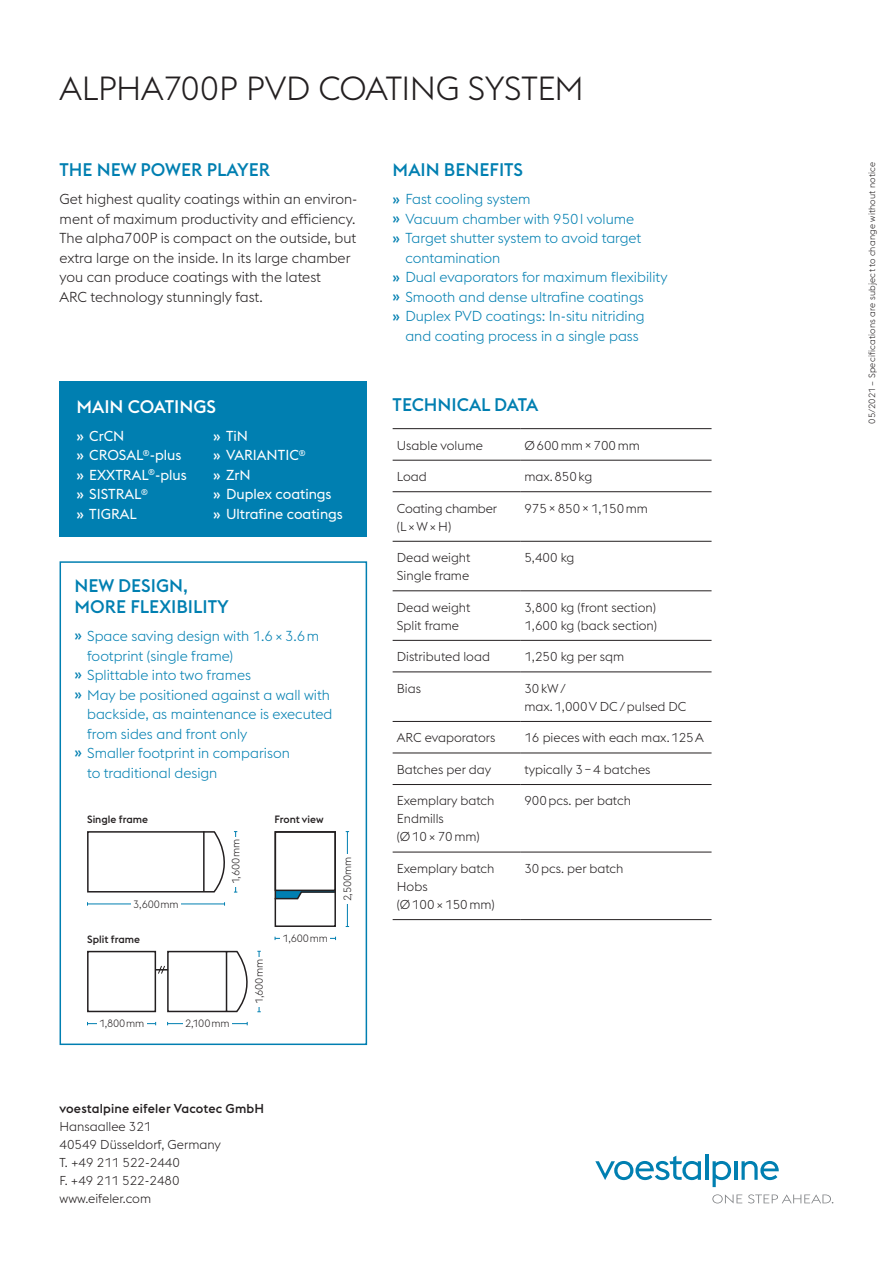
<style>
.page{position:relative;width:893px;height:1263px;background:#fff}
.page>*{position:absolute;margin:0;border:0;box-sizing:border-box;transform-origin:0 0}
.t1{font:300 33px "voestalpine";letter-spacing:-.015em;color:#231f20}
.t2{font:500 18px/21px "voestalpine";color:#007fb1}
.t3{font:500 18px "voestalpine";color:#fff}
.t4{font:300 14.25px/19.5px "voestalpine";color:#007fb1}
.Intro_9_5_13_EN{font:300 14.25px/19.5px "voestalpine";color:#231f20}
.t5{font:14.25px "voestalpine";color:#fff}
.tabelle_8_5{font:300 12.75px/18px "voestalpine";color:#231f20}
.t6{font:500 12.75px "voestalpine";letter-spacing:.015em;color:#231f20}
.Zeichnung_Maße{font:300 10.5px "voestalpine";letter-spacing:-.01em;color:#231f20}
.Zeichn_head{font:500 10.5px "voestalpine";color:#231f20}
.info{font:300 9px "voestalpine";letter-spacing:.02em;color:#231f20}
.s1{font-weight:500}
</style>
<div class="page">
<svg style="left:595px;top:1156px;width:106px;height:24px"></svg>
<hr style="left:705px;top:1154px;width:3px;height:26px;background:#007fb1">
<svg style="left:713px;top:1161px;width:18px;height:26px"></svg>
<hr style="left:734px;top:1161px;width:3px;height:19px;background:#007fb1">
<svg style="left:741px;top:1161px;width:38px;height:19px"></svg>
<svg style="left:712px;top:1194px;width:30px;height:9px"></svg>
<svg style="left:748px;top:1194px;width:85px;height:9px"></svg>
<div style="left:60px;top:381px;width:307px;height:156px;background:#007fb1"></div>
<hr style="left:275px;top:938px;width:61px;height:1px;background:#007fb1">
<div style="left:280px;top:928px;width:50px;height:21px;background:#fff"></div>
<hr style="left:88px;top:1023px;width:68px;height:1px;background:#007fb1">
<div style="left:97px;top:1013px;width:49px;height:21px;background:#fff"></div>
<hr style="left:168px;top:1023px;width:79px;height:1px;background:#007fb1">
<div style="left:183px;top:1013px;width:49px;height:21px;background:#fff"></div>
<div style="left:87px;top:951px;width:69px;height:61px;border:2px solid #231f20"></div>
<svg style="left:156px;top:950px;width:105px;height:63px"></svg>
<svg style="left:87px;top:831px;width:150px;height:62px"></svg>
<div style="left:225px;top:837px;width:21px;height:49px;background:#fff"></div>
<hr style="left:88px;top:903px;width:137px;height:1px;background:#007fb1">
<div style="left:131px;top:893px;width:50px;height:21px;background:#fff"></div>
<div style="left:275px;top:831px;width:61px;height:96px;border:2px solid #231f20"></div>
<div style="left:275px;top:831px;width:61px;height:60px;border:2px solid #231f20"></div>
<svg style="left:274px;top:890px;width:62px;height:10px"></svg>
<hr style="left:347px;top:831px;width:1px;height:95px;background:#007fb1">
<div style="left:337px;top:854px;width:21px;height:49px;background:#fff"></div>
<div style="left:60px;top:561px;width:307px;height:484px;border:2px solid #007fb1"></div>
<hr style="left:393px;top:428px;width:127px;height:1px;background:#231f20">
<hr style="left:520px;top:428px;width:192px;height:1px;background:#231f20">
<hr style="left:393px;top:460px;width:127px;height:1px;background:#231f20">
<hr style="left:520px;top:460px;width:192px;height:1px;background:#231f20">
<hr style="left:393px;top:491px;width:127px;height:1px;background:#231f20">
<hr style="left:520px;top:491px;width:192px;height:1px;background:#231f20">
<hr style="left:393px;top:541px;width:127px;height:1px;background:#231f20">
<hr style="left:520px;top:541px;width:192px;height:1px;background:#231f20">
<hr style="left:393px;top:590px;width:127px;height:1px;background:#231f20">
<hr style="left:520px;top:590px;width:192px;height:1px;background:#231f20">
<hr style="left:393px;top:640px;width:127px;height:1px;background:#231f20">
<hr style="left:520px;top:640px;width:192px;height:1px;background:#231f20">
<hr style="left:393px;top:672px;width:127px;height:1px;background:#231f20">
<hr style="left:520px;top:672px;width:192px;height:1px;background:#231f20">
<hr style="left:393px;top:721px;width:127px;height:1px;background:#231f20">
<hr style="left:520px;top:721px;width:192px;height:1px;background:#231f20">
<hr style="left:393px;top:753px;width:127px;height:1px;background:#231f20">
<hr style="left:520px;top:753px;width:192px;height:1px;background:#231f20">
<hr style="left:393px;top:784px;width:127px;height:1px;background:#231f20">
<hr style="left:520px;top:784px;width:192px;height:1px;background:#231f20">
<hr style="left:393px;top:852px;width:127px;height:1px;background:#231f20">
<hr style="left:520px;top:852px;width:192px;height:1px;background:#231f20">
<hr style="left:393px;top:919px;width:127px;height:1px;background:#231f20">
<hr style="left:520px;top:919px;width:192px;height:1px;background:#231f20">
<p class="t1" style="left:60px;top:69px;width:526px">ALPHA700P PVD COATING SYSTEM</p>
<p class="t2" style="left:60px;top:159px;width:212px">THE NEW POWER PLAYER</p>
<p class="Intro_9_5_13_EN" style="left:60px;top:190px;width:299px">Get highest quality coatings within an environ&shy;ment of maximum productivity and efficiency.<br>The alpha700P is compact on the outside, but extra large on the inside. In its large chamber you can produce coatings with the latest<br>ARC technology stunningly fast.</p>
<p class="t3" style="left:77px;top:396px;width:141px">MAIN COATINGS</p>
<p class="t5" style="left:77px;top:427px;width:49px"><span class="s1">»</span> CrCN</p>
<p class="t5" style="left:77px;top:447px;width:106px"><span class="s1">»</span> CROSAL<sup>®</sup>-plus</p>
<p class="t5" style="left:77px;top:466px;width:112px"><span class="s1">»</span> EXXTRAL<sup>®</sup>-plus</p>
<p class="t5" style="left:77px;top:486px;width:73px"><span class="s1">»</span> SISTRAL<sup>®</sup></p>
<p class="t5" style="left:77px;top:505px;width:62px"><span class="s1">»</span> TIGRAL</p>
<p class="t5" style="left:213px;top:427px;width:36px"><span class="s1">»</span> TiN</p>
<p class="t5" style="left:213px;top:447px;width:94px"><span class="s1">»</span> VARIANTIC<sup>®</sup></p>
<p class="t5" style="left:213px;top:466px;width:39px"><span class="s1">»</span> ZrN</p>
<p class="t5" style="left:213px;top:486px;width:120px"><span class="s1">»</span> Duplex coatings</p>
<p class="t5" style="left:213px;top:505px;width:131px"><span class="s1">»</span> Ultrafine coatings</p>
<p class="t2" style="left:74px;top:575px;width:156px">NEW DESIGN,<br>MORE FLEXIBILITY</p>
<p class="t4" style="left:87px;top:626px;width:234px;text-indent:-13px"><span class="s1">»</span> Space saving design with 1.6×3.6m footprint (single frame)</p>
<p class="t4" style="left:74px;top:665px;width:178px"><span class="s1">»</span> Splittable into two frames</p>
<p class="t4" style="left:87px;top:685px;width:247px;text-indent:-13px"><span class="s1">»</span> May be positioned against a wall with backside, as maintenance is executed from sides and front only</p>
<p class="t4" style="left:87px;top:743px;width:204px;text-indent:-13px"><span class="s1">»</span> Smaller footprint in comparison to traditional design</p>
<p class="Zeichn_head" style="left:87px;top:813px;width:62px">Single frame</p>
<p class="Zeichnung_Maße" style="left:230px;top:884px;width:47px;rotate:-90deg">1,600mm</p>
<p class="Zeichnung_Maße" style="left:133px;top:898px;width:47px">3,600mm</p>
<p class="Zeichn_head" style="left:275px;top:813px;width:50px">Front view</p>
<p class="Zeichn_head" style="left:87px;top:933px;width:54px">Split frame</p>
<p class="Zeichnung_Maße" style="left:283px;top:932px;width:47px">1,600mm</p>
<p class="Zeichnung_Maße" style="left:253px;top:1004px;width:46px;rotate:-90deg">1,600mm</p>
<p class="Zeichnung_Maße" style="left:99px;top:1017px;width:47px">1,800mm</p>
<p class="Zeichnung_Maße" style="left:185px;top:1017px;width:46px">2,100mm</p>
<p class="Zeichnung_Maße" style="left:341px;top:901px;width:46px;rotate:-90deg">2,500mm</p>
<p class="t6" style="left:60px;top:1101px;width:206px">voestalpine eifeler Vacotec GmbH</p>
<p class="tabelle_8_5" style="left:60px;top:1118px;width:163px">Hansaallee 321<br>40549 Düsseldorf, Germany<br>T. +49 211 522-2440<br>F. +49 211 522-2480 www.eifeler.com</p>
<p class="t2" style="left:393px;top:159px;width:132px">MAIN BENEFITS</p>
<p class="t4" style="left:393px;top:190px;width:139px"><span class="s1">»</span> Fast cooling system</p>
<p class="t4" style="left:393px;top:209px;width:243px"><span class="s1">»</span> Vacuum chamber with 950l volume</p>
<p class="t4" style="left:405px;top:229px;width:237px;text-indent:-13px"><span class="s1">»</span> Target shutter system to avoid target contamination</p>
<p class="t4" style="left:393px;top:268px;width:276px"><span class="s1">»</span> Dual evaporators for maximum flexibility</p>
<p class="t4" style="left:393px;top:287px;width:253px"><span class="s1">»</span> Smooth and dense ultrafine coatings</p>
<p class="t4" style="left:393px;top:307px;width:254px;text-align:center"><span class="s1">»</span> Duplex PVD coatings: In-situ nitriding and coating process in a single pass</p>
<p class="t2" style="left:393px;top:394px;width:147px">TECHNICAL DATA</p>
<p class="tabelle_8_5" style="left:397px;top:436px;width:88px">Usable volume</p>
<p class="tabelle_8_5" style="left:524px;top:436px;width:117px">Ø600mm×700mm</p>
<p class="tabelle_8_5" style="left:397px;top:468px;width:31px">Load</p>
<p class="tabelle_8_5" style="left:524px;top:468px;width:69px">max.850kg</p>
<p class="tabelle_8_5" style="left:397px;top:499px;width:102px">Coating chamber (L×W×H)</p>
<p class="tabelle_8_5" style="left:524px;top:499px;width:125px">975×850×1,150mm</p>
<p class="tabelle_8_5" style="left:397px;top:549px;width:75px">Dead weight<br>Single frame</p>
<p class="tabelle_8_5" style="left:524px;top:549px;width:51px">5,400 kg</p>
<p class="tabelle_8_5" style="left:397px;top:598px;width:75px">Dead weight<br>Split frame</p>
<p class="tabelle_8_5" style="left:524px;top:598px;width:134px">3,800 kg (front section)<br>1,600 kg (back section)</p>
<p class="tabelle_8_5" style="left:397px;top:648px;width:95px">Distributed load</p>
<p class="tabelle_8_5" style="left:524px;top:648px;width:101px">1,250 kg per sqm</p>
<p class="tabelle_8_5" style="left:397px;top:679px;width:26px">Bias</p>
<p class="tabelle_8_5" style="left:524px;top:679px;width:164px">30kW/<br>max.1,000V DC/pulsed DC</p>
<p class="tabelle_8_5" style="left:397px;top:729px;width:100px">ARC evaporators</p>
<p class="tabelle_8_5" style="left:524px;top:729px;width:181px">16 pieces with each max.125A</p>
<p class="tabelle_8_5" style="left:397px;top:760px;width:96px">Batches per day</p>
<p class="tabelle_8_5" style="left:524px;top:760px;width:128px">typically 3–4 batches</p>
<p class="tabelle_8_5" style="left:397px;top:792px;width:99px">Exemplary batch<br>Endmills (Ø10×70mm)</p>
<p class="tabelle_8_5" style="left:524px;top:792px;width:108px">900pcs. per batch</p>
<p class="tabelle_8_5" style="left:397px;top:859px;width:99px">Exemplary batch<br>Hobs (Ø100×150mm)</p>
<p class="tabelle_8_5" style="left:524px;top:859px;width:101px">30pcs. per batch</p>
<p class="info" style="left:867px;top:424px;width:263px;rotate:-90deg">05/2021 – Specifications are subject to change without notice</p>
</div>
